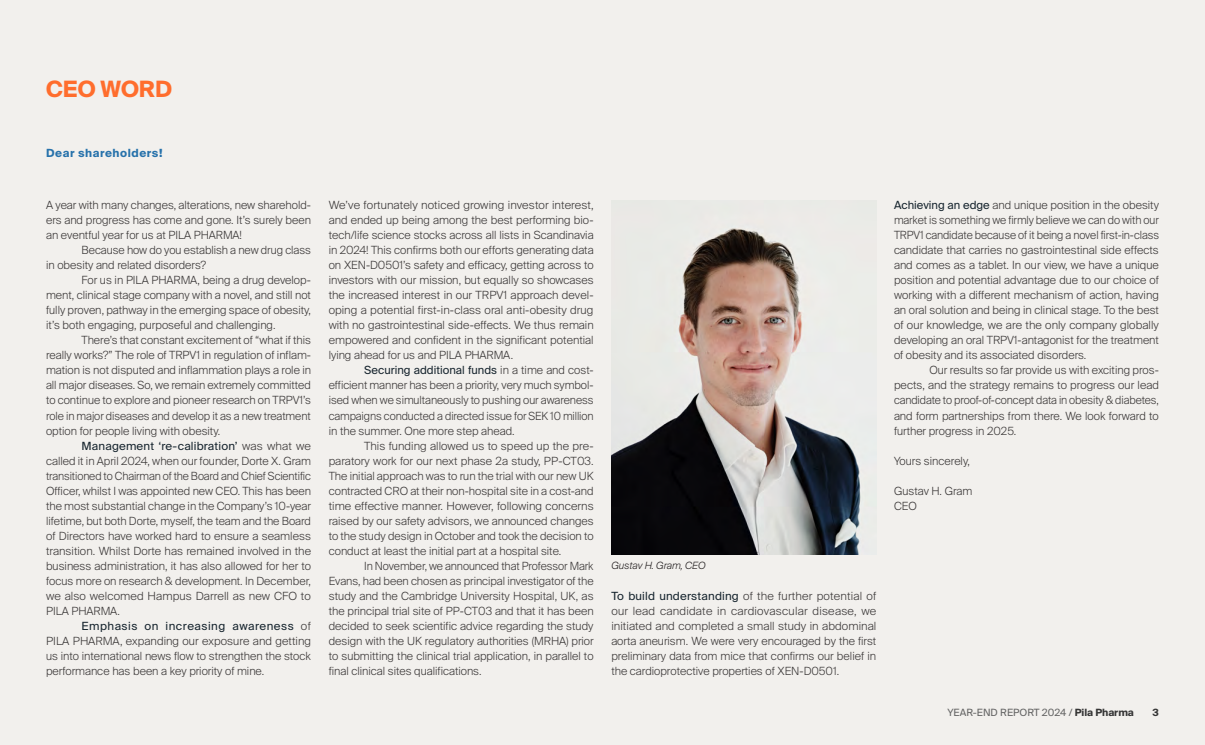
<style>
.page{position:relative;width:1205px;height:745px;background:#fff}
.page>*{position:absolute;margin:0;border:0;box-sizing:border-box;transform-origin:0 0}
.PP_H1_Content_UK{font:700 22.5px "Suisse Intl";color:#ff6d2d}
.PP_Body_Text_Indented_UK{font:300 11.25px/15px "Suisse Intl";color:#3b3838;text-align:justify}
.PP_Body_Text_UK{font:300 11.25px/15px "Suisse Intl";color:#3b3838;text-align:justify}
.PP_Body_Text_UK-2{font:700 11.25px "Suisse Intl";letter-spacing:.05em;color:#2772ab}
.t1{font:10px "Suisse Intl";color:#646464}
.PP_Image_UK__2{font:italic 300 10px "Suisse Intl";color:#231f20}
.t2{font:700 10px "Suisse Intl";color:#353535}
.s1{font-weight:400;color:#16242e}
.s2{font-weight:700;color:#353535}
</style>
<div class="page">
<div style="left:0;top:0;width:1205px;height:744px;background:#f2f0ed"></div>
<img style="left:611px;top:200px;width:265px;height:354px">
<p class="PP_H1_Content_UK" style="left:46px;top:76px;width:127px">CEO WORD</p>
<p class="PP_Body_Text_UK-2" style="left:46px;top:146px;width:118px">Dear shareholders!</p>
<p class="PP_Body_Text_UK" style="left:46px;top:198px;width:266px">A year with many changes, alterations, new sharehold&shy;ers and progress has come and gone. It’s surely been an eventful year for us at PILA PHARMA!</p>
<p class="PP_Body_Text_Indented_UK" style="left:46px;top:243px;width:266px;text-indent:35px">Because how do you establish a new drug class in obesity and related disorders?</p>
<p class="PP_Body_Text_Indented_UK" style="left:46px;top:273px;width:266px;text-indent:35px">For us in PILA PHARMA, being a drug develop&shy;ment, clinical stage company with a novel, and still not fully proven, pathway in the emerging space of obesity, it’s both engaging, purposeful and challenging.</p>
<p class="PP_Body_Text_Indented_UK" style="left:46px;top:333px;width:266px;text-indent:35px">There’s that constant excitement of “what if this really works?” The role of TRPV1 in regulation of inflam&shy;mation is not disputed and inflammation plays a role in all major diseases. So, we remain extremely committed to continue to explore and pioneer research on TRPV1’s role in major diseases and develop it as a new treatment option for people living with obesity.</p>
<p class="PP_Body_Text_Indented_UK" style="left:46px;top:438px;width:266px;text-indent:35px"><span class="s1">Management ‘re-calibration’</span> was what we called it in April 2024, when our founder, Dorte X. Gram transitioned to Chairman of the Board and Chief Scientific Officer, whilst I was appointed new CEO. This has been the most substantial change in the Company’s 10-year lifetime, but both Dorte, myself, the team and the Board of Directors have worked hard to ensure a seamless transition. Whilst Dorte has remained involved in the business administration, it has also allowed for her to focus more on research &amp; development. In December, we also welcomed Hampus Darrell as new CFO to PILA PHARMA.</p>
<p class="PP_Body_Text_Indented_UK" style="left:46px;top:618px;width:266px;text-indent:35px"><span class="s1">Emphasis on increasing awareness</span> of PILA PHARMA, expanding our exposure and getting us into international news flow to strengthen the stock performance has been a key priority of mine.</p>
<p class="PP_Body_Text_UK" style="left:329px;top:198px;width:266px">We’ve fortunately noticed growing investor interest, and ended up being among the best performing bio&shy;tech/life science stocks across all lists in Scandinavia in 2024! This confirms both our efforts generating data on XEN-D0501’s safety and efficacy, getting across to investors with our mission, but equally so showcases the increased interest in our TRPV1 approach devel&shy;oping a potential first-in-class oral anti-obesity drug with no gastrointestinal side-effects. We thus remain empowered and confident in the significant potential lying ahead for us and PILA PHARMA.</p>
<p class="PP_Body_Text_Indented_UK" style="left:329px;top:363px;width:266px;text-indent:35px"><span class="s1">Securing additional funds</span> in a time and cost&shy;efficient manner has been a priority, very much symbol&shy;ised when we simultaneously to pushing our awareness campaigns conducted a directed issue for SEK 10 million in the summer. One more step ahead.</p>
<p class="PP_Body_Text_Indented_UK" style="left:329px;top:438px;width:266px;text-indent:35px">This funding allowed us to speed up the pre&shy;paratory work for our next phase 2a study, PP-CT03.<br>The initial approach was to run the trial with our new UK contracted CRO at their non-hospital site in a cost-and time effective manner. However, following concerns raised by our safety advisors, we announced changes to the study design in October and took the decision to conduct at least the initial part at a hospital site.</p>
<p class="PP_Body_Text_Indented_UK" style="left:329px;top:558px;width:266px;text-indent:35px">In November, we announced that Professor Mark Evans, had been chosen as principal investigator of the study and the Cambridge University Hospital, UK, as the principal trial site of PP-CT03 and that it has been decided to seek scientific advice regarding the study design with the UK regulatory authorities (MRHA) prior to submitting the clinical trial application, in parallel to final clinical sites qualifications.</p>
<p class="PP_Image_UK__2" style="left:611px;top:559px;width:96px">Gustav H. Gram, CEO</p>
<p class="PP_Body_Text_UK" style="left:611px;top:588px;width:266px"><span class="s1">To build understanding</span> of the further potential of our lead candidate in cardiovascular disease, we initiated and completed a small study in abdominal aorta aneurism. We were very encouraged by the first preliminary data from mice that confirms our belief in the cardioprotective properties of XEN-D0501.</p>
<p class="PP_Body_Text_Indented_UK" style="left:894px;top:198px;width:266px"><span class="s1">Achieving an edge</span> and unique position in the obesity market is something we firmly believe we can do with our TRPV1 candidate because of it being a novel first-in-class candidate that carries no gastrointestinal side effects and comes as a tablet. In our view, we have a unique position and potential advantage due to our choice of working with a different mechanism of action, having an oral solution and being in clinical stage. To the best of our knowledge, we are the only company globally developing an oral TRPV1-antagonist for the treatment of obesity and its associated disorders.</p>
<p class="PP_Body_Text_Indented_UK" style="left:894px;top:363px;width:266px;text-indent:35px">Our results so far provide us with exciting pros&shy;pects, and the strategy remains to progress our lead candidate to proof-of-concept data in obesity &amp; diabetes, and form partnerships from there. We look forward to further progress in 2025.</p>
<p class="PP_Body_Text_UK" style="left:894px;top:453px;width:77px">Yours sincerely,</p>
<p class="PP_Body_Text_UK" style="left:894px;top:483px;width:80px">Gustav H. Gram</p>
<p class="PP_Body_Text_UK" style="left:894px;top:498px;width:24px">CEO</p>
<p class="t1" style="left:947px;top:706px;width:188px">YEAR-END REPORT 2024 / <span class="s2">Pila Pharma</span></p>
<p class="t2" style="left:1152px;top:706px;width:8px">3</p>
</div>
